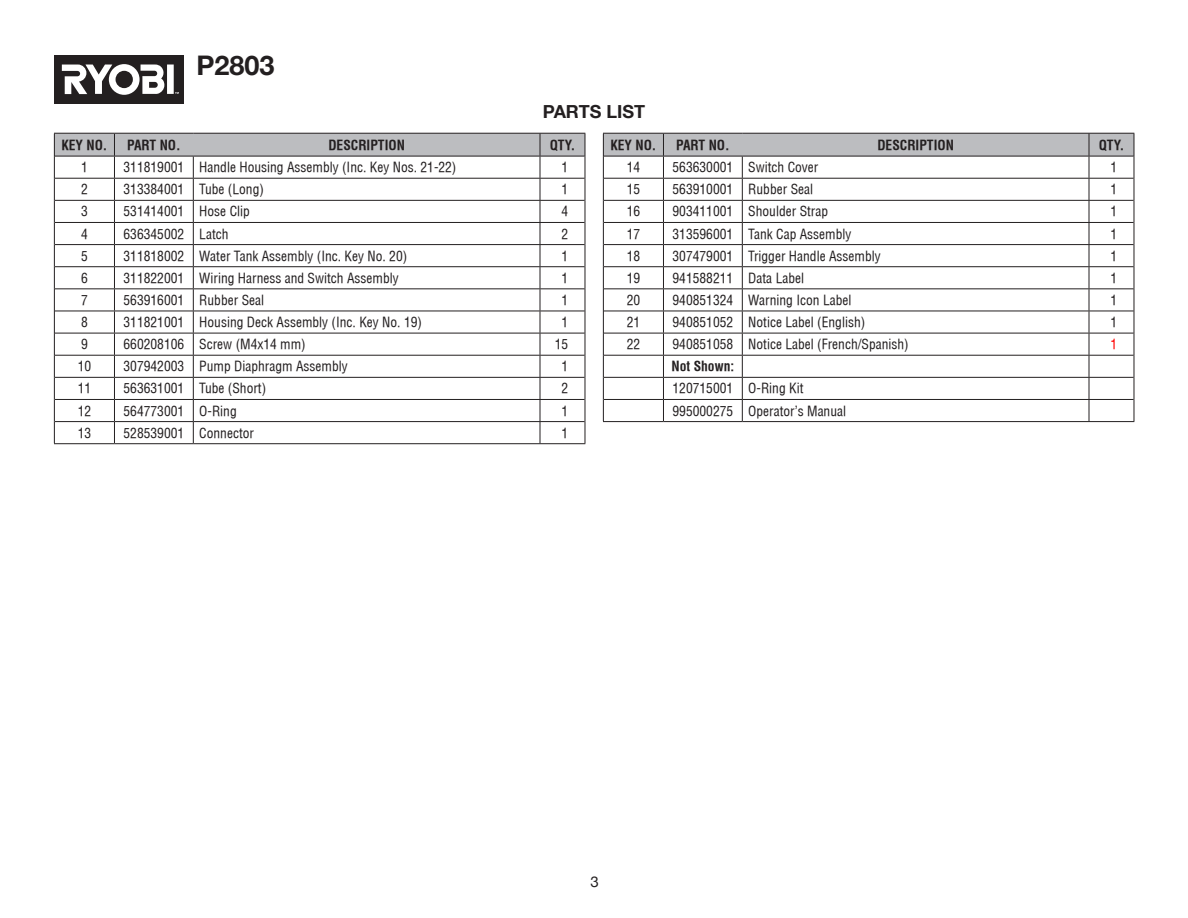
<style>
.page{position:relative;width:1188px;height:918px;background:#fff}
.page>*{position:absolute;margin:0;border:0;box-sizing:border-box;transform-origin:0 0}
.t1{font:700 27px "Helvetica Neue";color:#231f20}
.t2{font:700 18px "Helvetica Neue";color:#231f20}
.t3{font:15px "Helvetica Neue";color:#231f20}
.Tables{font:13.5px "Helvetica Condensed";color:#231f20}
.Tables-2{font:700 condensed 13.5px "Helvetica";color:#231f20}
.Key_No{font:13.5px "Helvetica Condensed";color:#231f20}
.Qty{font:13.5px "Helvetica Condensed";color:#231f20}
.Qty-2{font:13.5px "Helvetica Condensed";color:#f00}
</style>
<div class="page">
<div style="left:54px;top:55px;width:130px;height:49px;background:#231f20"></div>
<div style="left:167px;top:65px;width:7px;height:29px;background:#fff"></div>
<svg style="left:62px;top:64px;width:102px;height:31px"></svg>
<hr style="left:54px;top:443px;width:60px;height:1px;background:#231f20">
<hr style="left:114px;top:443px;width:79px;height:1px;background:#231f20">
<hr style="left:193px;top:443px;width:347px;height:1px;background:#231f20">
<hr style="left:540px;top:443px;width:45px;height:1px;background:#231f20">
<svg style="left:54px;top:133px;width:532px;height:310px"></svg>
<hr style="left:603px;top:421px;width:60px;height:1px;background:#231f20">
<hr style="left:663px;top:421px;width:79px;height:1px;background:#231f20">
<svg style="left:603px;top:133px;width:532px;height:288px"></svg>
<hr style="left:742px;top:421px;width:347px;height:1px;background:#231f20">
<hr style="left:1089px;top:421px;width:45px;height:1px;background:#231f20">
<h1 class="t1" style="left:197px;top:49px;width:80px">P2803</h1>
<p class="t2" style="left:543px;top:100px;width:104px">PARTS LIST</p>
<p class="Tables-2" style="left:61px;top:136px;width:48px">KEY NO.</p>
<p class="Tables-2" style="left:127px;top:136px;width:55px">PART NO.</p>
<p class="Tables-2" style="left:328px;top:136px;width:78px">DESCRIPTION</p>
<p class="Tables-2" style="left:550px;top:136px;width:27px">QTY.</p>
<p class="Key_No" style="left:81px;top:159px;width:8px">1</p>
<p class="Tables" style="left:124px;top:159px;width:62px">311819001</p>
<p class="Tables" style="left:199px;top:159px;width:259px">Handle Housing Assembly (Inc. Key Nos. 21-22)</p>
<p class="Qty" style="left:561px;top:159px;width:8px">1</p>
<p class="Key_No" style="left:81px;top:181px;width:8px">2</p>
<p class="Tables" style="left:124px;top:181px;width:62px">313384001</p>
<p class="Tables" style="left:199px;top:181px;width:66px">Tube (Long)</p>
<p class="Qty" style="left:561px;top:181px;width:8px">1</p>
<p class="Key_No" style="left:81px;top:203px;width:8px">3</p>
<p class="Tables" style="left:124px;top:203px;width:62px">531414001</p>
<p class="Tables" style="left:199px;top:203px;width:52px">Hose Clip</p>
<p class="Qty" style="left:561px;top:203px;width:8px">4</p>
<p class="Key_No" style="left:81px;top:225px;width:8px">4</p>
<p class="Tables" style="left:124px;top:225px;width:62px">636345002</p>
<p class="Tables" style="left:199px;top:225px;width:31px">Latch</p>
<p class="Qty" style="left:561px;top:225px;width:8px">2</p>
<p class="Key_No" style="left:81px;top:247px;width:8px">5</p>
<p class="Tables" style="left:124px;top:247px;width:62px">311818002</p>
<p class="Tables" style="left:199px;top:247px;width:209px">Water Tank Assembly (Inc. Key No. 20)</p>
<p class="Qty" style="left:561px;top:247px;width:8px">1</p>
<p class="Key_No" style="left:81px;top:269px;width:8px">6</p>
<p class="Tables" style="left:124px;top:269px;width:62px">311822001</p>
<p class="Tables" style="left:199px;top:269px;width:201px">Wiring Harness and Switch Assembly</p>
<p class="Qty" style="left:561px;top:269px;width:8px">1</p>
<p class="Key_No" style="left:81px;top:292px;width:8px">7</p>
<p class="Tables" style="left:124px;top:292px;width:62px">563916001</p>
<p class="Tables" style="left:199px;top:292px;width:66px">Rubber Seal</p>
<p class="Qty" style="left:561px;top:292px;width:8px">1</p>
<p class="Key_No" style="left:81px;top:314px;width:8px">8</p>
<p class="Tables" style="left:124px;top:314px;width:62px">311821001</p>
<p class="Tables" style="left:199px;top:314px;width:224px">Housing Deck Assembly (Inc. Key No. 19)</p>
<p class="Qty" style="left:561px;top:314px;width:8px">1</p>
<p class="Key_No" style="left:81px;top:336px;width:8px">9</p>
<p class="Tables" style="left:124px;top:336px;width:62px">660208106</p>
<p class="Tables" style="left:199px;top:336px;width:108px">Screw (M4x14 mm)</p>
<p class="Qty" style="left:555px;top:336px;width:15px">15</p>
<p class="Key_No" style="left:78px;top:358px;width:15px">10</p>
<p class="Tables" style="left:124px;top:358px;width:62px">307942003</p>
<p class="Tables" style="left:199px;top:358px;width:150px">Pump Diaphragm Assembly</p>
<p class="Qty" style="left:561px;top:358px;width:8px">1</p>
<p class="Key_No" style="left:78px;top:380px;width:15px">11</p>
<p class="Tables" style="left:124px;top:380px;width:62px">563631001</p>
<p class="Tables" style="left:199px;top:380px;width:68px">Tube (Short)</p>
<p class="Qty" style="left:561px;top:380px;width:8px">2</p>
<p class="Key_No" style="left:78px;top:402px;width:15px">12</p>
<p class="Tables" style="left:124px;top:402px;width:62px">564773001</p>
<p class="Tables" style="left:199px;top:402px;width:39px">O-Ring</p>
<p class="Qty" style="left:561px;top:402px;width:8px">1</p>
<p class="Key_No" style="left:78px;top:424px;width:15px">13</p>
<p class="Tables" style="left:124px;top:424px;width:62px">528539001</p>
<p class="Tables" style="left:199px;top:424px;width:56px">Connector</p>
<p class="Qty" style="left:561px;top:424px;width:8px">1</p>
<p class="Tables-2" style="left:610px;top:136px;width:48px">KEY NO.</p>
<p class="Tables-2" style="left:676px;top:136px;width:55px">PART NO.</p>
<p class="Tables-2" style="left:877px;top:136px;width:78px">DESCRIPTION</p>
<p class="Tables-2" style="left:1099px;top:136px;width:27px">QTY.</p>
<p class="Key_No" style="left:627px;top:159px;width:15px">14</p>
<p class="Tables" style="left:673px;top:159px;width:62px">563630001</p>
<p class="Tables" style="left:748px;top:159px;width:72px">Switch Cover</p>
<p class="Qty" style="left:1110px;top:159px;width:8px">1</p>
<p class="Key_No" style="left:627px;top:181px;width:15px">15</p>
<p class="Tables" style="left:673px;top:181px;width:62px">563910001</p>
<p class="Tables" style="left:748px;top:181px;width:66px">Rubber Seal</p>
<p class="Qty" style="left:1110px;top:181px;width:8px">1</p>
<p class="Key_No" style="left:627px;top:203px;width:15px">16</p>
<p class="Tables" style="left:673px;top:203px;width:62px">903411001</p>
<p class="Tables" style="left:748px;top:203px;width:81px">Shoulder Strap</p>
<p class="Qty" style="left:1110px;top:203px;width:8px">1</p>
<p class="Key_No" style="left:627px;top:225px;width:15px">17</p>
<p class="Tables" style="left:673px;top:225px;width:62px">313596001</p>
<p class="Tables" style="left:748px;top:225px;width:105px">Tank Cap Assembly</p>
<p class="Qty" style="left:1110px;top:225px;width:8px">1</p>
<p class="Key_No" style="left:627px;top:247px;width:15px">18</p>
<p class="Tables" style="left:673px;top:247px;width:62px">307479001</p>
<p class="Tables" style="left:748px;top:247px;width:134px">Trigger Handle Assembly</p>
<p class="Qty" style="left:1110px;top:247px;width:8px">1</p>
<p class="Key_No" style="left:627px;top:269px;width:15px">19</p>
<p class="Tables" style="left:673px;top:269px;width:62px">941588211</p>
<p class="Tables" style="left:748px;top:269px;width:57px">Data Label</p>
<p class="Qty" style="left:1110px;top:269px;width:8px">1</p>
<p class="Key_No" style="left:627px;top:292px;width:15px">20</p>
<p class="Tables" style="left:673px;top:292px;width:62px">940851324</p>
<p class="Tables" style="left:748px;top:292px;width:105px">Warning Icon Label</p>
<p class="Qty" style="left:1110px;top:292px;width:8px">1</p>
<p class="Key_No" style="left:627px;top:314px;width:15px">21</p>
<p class="Tables" style="left:673px;top:314px;width:62px">940851052</p>
<p class="Tables" style="left:748px;top:314px;width:118px">Notice Label (English)</p>
<p class="Qty" style="left:1110px;top:314px;width:8px">1</p>
<p class="Key_No" style="left:627px;top:336px;width:15px">22</p>
<p class="Tables" style="left:673px;top:336px;width:62px">940851058</p>
<p class="Tables" style="left:748px;top:336px;width:162px">Notice Label (French/Spanish)</p>
<p class="Qty-2" style="left:1110px;top:336px;width:8px">1</p>
<p class="Tables-2" style="left:672px;top:358px;width:64px">Not Shown:</p>
<p class="Tables" style="left:673px;top:380px;width:62px">120715001</p>
<p class="Tables" style="left:748px;top:380px;width:57px">O-Ring Kit</p>
<p class="Tables" style="left:673px;top:402px;width:62px">995000275</p>
<p class="Tables" style="left:748px;top:402px;width:99px">Operator’s Manual</p>
<p class="t3" style="left:590px;top:872px;width:10px">3</p>
</div>
